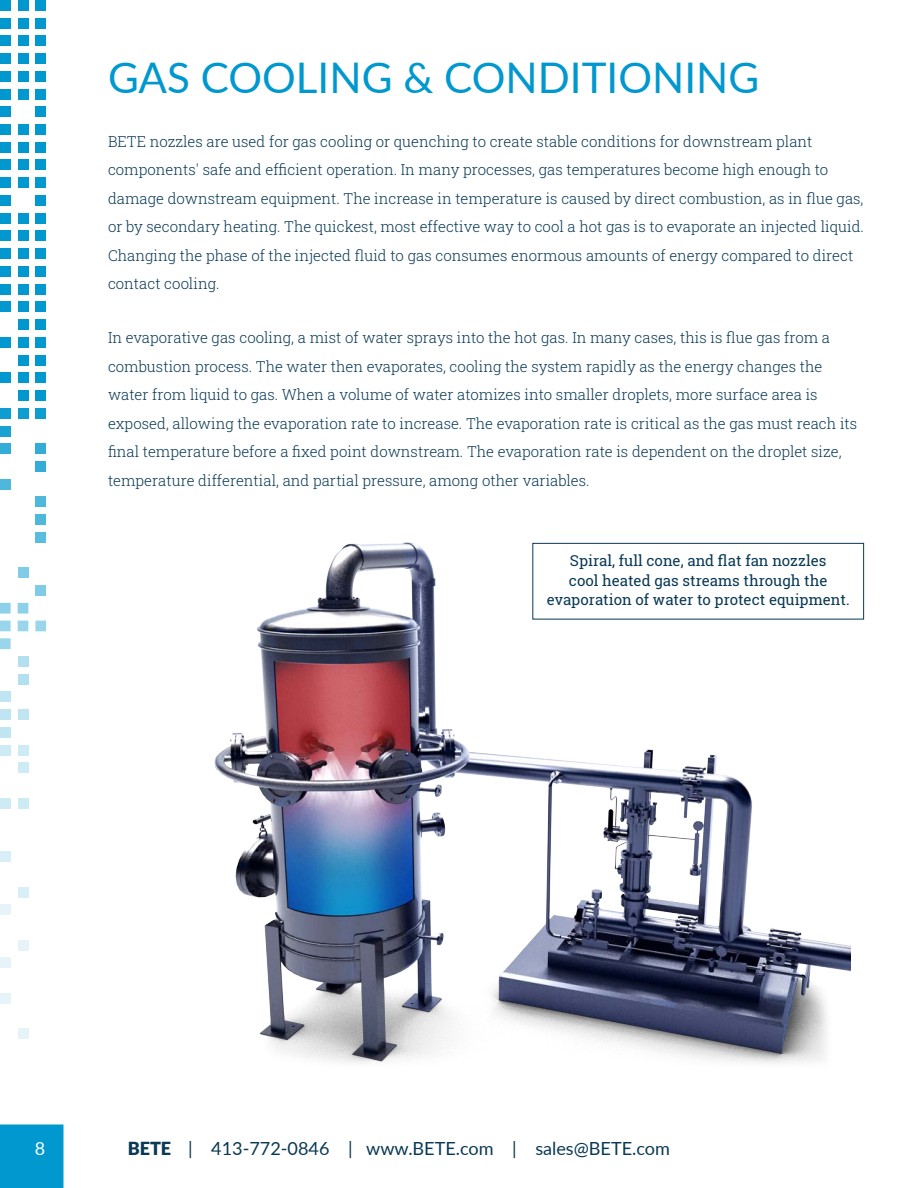
<style>
.page{position:relative;width:918px;height:1188px;background:#fff}
.page>*{position:absolute;margin:0;border:0;box-sizing:border-box;transform-origin:0 0}
.t1{font:42.15px "Lato";color:#0098ce}
.t2{font:18.15px "Lato";color:#0a3954}
.t3{font:18px "Lato";color:#fff}
.t4{font:300 15px/28.5px "Roboto Slab";color:#0a3954}
.t5{font:15px/19.5px "Roboto Slab";color:#0a3954;text-align:center}
.s1{font-weight:900;font-size:18px}
</style>
<div class="page">
<div style="left:35px;top:0;width:11px;height:11px;background:#0098ce"></div>
<div style="left:18px;top:0;width:10px;height:11px;background:#0098ce"></div>
<div style="left:0;top:0;width:11px;height:11px;background:#0098ce"></div>
<div style="left:35px;top:18px;width:11px;height:10px;background:#0098ce"></div>
<div style="left:18px;top:18px;width:10px;height:10px;background:#0098ce"></div>
<div style="left:0;top:18px;width:11px;height:10px;background:#0098ce"></div>
<div style="left:35px;top:35px;width:11px;height:11px;background:#0098ce"></div>
<div style="left:18px;top:35px;width:10px;height:11px;background:#0098ce"></div>
<div style="left:0;top:35px;width:11px;height:11px;background:#0098ce"></div>
<div style="left:35px;top:53px;width:11px;height:11px;background:#0098ce"></div>
<div style="left:18px;top:53px;width:10px;height:11px;background:#0098ce"></div>
<div style="left:0;top:53px;width:11px;height:11px;background:#0098ce"></div>
<div style="left:35px;top:71px;width:11px;height:11px;background:#0098ce"></div>
<div style="left:18px;top:71px;width:10px;height:11px;background:#0098ce"></div>
<div style="left:0;top:71px;width:11px;height:11px;background:#0098ce"></div>
<div style="left:35px;top:89px;width:11px;height:10px;background:#0098ce"></div>
<div style="left:18px;top:89px;width:10px;height:10px;background:#0098ce"></div>
<div style="left:0;top:89px;width:11px;height:10px;background:#0098ce"></div>
<div style="left:35px;top:106px;width:11px;height:11px;background:#0098ce"></div>
<div style="left:0;top:106px;width:11px;height:11px;background:#0098ce"></div>
<div style="left:35px;top:124px;width:11px;height:11px;background:#0098ce"></div>
<div style="left:18px;top:124px;width:10px;height:11px;background:#0098ce"></div>
<div style="left:0;top:124px;width:11px;height:11px;background:#0098ce"></div>
<div style="left:35px;top:142px;width:11px;height:11px;background:#0098ce"></div>
<div style="left:18px;top:142px;width:10px;height:11px;background:#0098ce"></div>
<div style="left:0;top:142px;width:11px;height:11px;background:#0098ce"></div>
<div style="left:35px;top:160px;width:11px;height:10px;background:#0098ce"></div>
<div style="left:18px;top:160px;width:10px;height:10px;background:#0098ce"></div>
<div style="left:0;top:160px;width:11px;height:10px;background:#0098ce"></div>
<div style="left:35px;top:177px;width:11px;height:11px;background:#0098ce"></div>
<div style="left:18px;top:177px;width:10px;height:11px;background:#0098ce"></div>
<div style="left:0;top:177px;width:11px;height:11px;background:#0098ce"></div>
<div style="left:35px;top:195px;width:11px;height:11px;background:#0098ce"></div>
<div style="left:0;top:195px;width:11px;height:11px;background:#0098ce"></div>
<div style="left:35px;top:213px;width:11px;height:11px;background:#0098ce"></div>
<div style="left:18px;top:213px;width:10px;height:11px;background:#0098ce"></div>
<div style="left:0;top:213px;width:11px;height:11px;background:#0098ce"></div>
<div style="left:35px;top:231px;width:11px;height:10px;background:#0098ce"></div>
<div style="left:18px;top:231px;width:10px;height:10px;background:#0098ce"></div>
<div style="left:0;top:231px;width:11px;height:10px;background:#0098ce"></div>
<div style="left:35px;top:248px;width:11px;height:11px;background:#0098ce"></div>
<div style="left:18px;top:248px;width:10px;height:11px;background:#0098ce"></div>
<div style="left:0;top:248px;width:11px;height:11px;background:#0098ce"></div>
<div style="left:35px;top:266px;width:11px;height:11px;background:#0098ce"></div>
<div style="left:18px;top:266px;width:10px;height:11px;background:#0098ce"></div>
<div style="left:0;top:266px;width:11px;height:11px;background:#0098ce"></div>
<div style="left:35px;top:284px;width:11px;height:10px;background:#0098ce"></div>
<div style="left:18px;top:284px;width:10px;height:10px;background:#0098ce"></div>
<div style="left:0;top:284px;width:11px;height:10px;background:#0098ce"></div>
<div style="left:35px;top:302px;width:11px;height:10px;background:#0098ce"></div>
<div style="left:18px;top:302px;width:10px;height:10px;background:#0098ce"></div>
<div style="left:0;top:302px;width:11px;height:10px;background:#0098ce"></div>
<div style="left:35px;top:319px;width:11px;height:11px;background:#0098ce"></div>
<div style="left:18px;top:319px;width:10px;height:11px;background:#0098ce"></div>
<div style="left:35px;top:337px;width:11px;height:11px;background:#0098ce"></div>
<div style="left:18px;top:337px;width:10px;height:11px;background:#0098ce"></div>
<div style="left:0;top:337px;width:11px;height:11px;background:#0098ce"></div>
<div style="left:35px;top:355px;width:11px;height:10px;background:#0098ce"></div>
<div style="left:18px;top:355px;width:10px;height:10px;background:#0098ce"></div>
<div style="left:35px;top:372px;width:11px;height:11px;background:#0098ce"></div>
<div style="left:18px;top:372px;width:10px;height:11px;background:#0098ce"></div>
<div style="left:0;top:372px;width:11px;height:11px;background:#0098ce"></div>
<div style="left:35px;top:390px;width:11px;height:11px;background:#0098ce"></div>
<div style="left:18px;top:390px;width:10px;height:11px;background:#0098ce"></div>
<div style="left:35px;top:408px;width:11px;height:11px;background:#0d9dd0"></div>
<div style="left:18px;top:408px;width:10px;height:11px;background:#0d9dd0"></div>
<div style="left:0;top:408px;width:11px;height:11px;background:#0d9dd0"></div>
<div style="left:0;top:426px;width:11px;height:10px;background:#1aa2d2"></div>
<div style="left:35px;top:443px;width:11px;height:11px;background:#33acd7"></div>
<div style="left:0;top:443px;width:11px;height:11px;background:#33acd7"></div>
<div style="left:35px;top:461px;width:11px;height:11px;background:#33acd7"></div>
<div style="left:0;top:479px;width:11px;height:10px;background:#4db7dc"></div>
<div style="left:35px;top:497px;width:11px;height:10px;background:#4db7dc"></div>
<div style="left:35px;top:514px;width:11px;height:11px;background:#4db7dc"></div>
<div style="left:35px;top:532px;width:11px;height:11px;background:#5abcdf"></div>
<div style="left:18px;top:567px;width:10px;height:11px;background:#80cbe6"></div>
<div style="left:35px;top:585px;width:11px;height:11px;background:#80cbe6"></div>
<div style="left:18px;top:603px;width:10px;height:11px;background:#8dd0e9"></div>
<div style="left:0;top:603px;width:11px;height:11px;background:#8dd0e9"></div>
<div style="left:35px;top:621px;width:11px;height:10px;background:#9ad6eb"></div>
<div style="left:18px;top:621px;width:10px;height:10px;background:#9ad6eb"></div>
<div style="left:0;top:621px;width:11px;height:10px;background:#9ad6eb"></div>
<div style="left:0;top:638px;width:11px;height:11px;background:#9ad6eb"></div>
<div style="left:18px;top:656px;width:10px;height:11px;background:#b3e0f0"></div>
<div style="left:18px;top:674px;width:10px;height:11px;background:#b3e0f0"></div>
<div style="left:0;top:692px;width:11px;height:10px;background:#c0e5f2"></div>
<div style="left:18px;top:709px;width:10px;height:11px;background:#c0e5f2"></div>
<div style="left:0;top:709px;width:11px;height:11px;background:#c0e5f2"></div>
<div style="left:0;top:727px;width:11px;height:11px;background:#c0e5f2"></div>
<div style="left:18px;top:745px;width:10px;height:11px;background:#cdeaf5"></div>
<div style="left:0;top:745px;width:11px;height:11px;background:#cdeaf5"></div>
<div style="left:18px;top:763px;width:10px;height:10px;background:#cdeaf5"></div>
<div style="left:18px;top:798px;width:10px;height:11px;background:#cdeaf5"></div>
<div style="left:0;top:798px;width:11px;height:11px;background:#cdeaf5"></div>
<div style="left:0;top:851px;width:11px;height:11px;background:#d9eff7"></div>
<div style="left:18px;top:887px;width:10px;height:10px;background:#d9eff7"></div>
<div style="left:0;top:904px;width:11px;height:11px;background:#e6f4fa"></div>
<div style="left:18px;top:940px;width:10px;height:11px;background:#e6f4fa"></div>
<div style="left:0;top:958px;width:11px;height:10px;background:#e6f4fa"></div>
<div style="left:0;top:993px;width:11px;height:11px;background:#e6f4fa"></div>
<div style="left:18px;top:1029px;width:10px;height:10px;background:#e6f4fa"></div>
<div style="left:0;top:1125px;width:63px;height:63px;background:#0098ce"></div>
<img style="left:214px;top:542px;width:636px;height:522px">
<svg style="left:532px;top:543px;width:332px;height:77px"></svg>
<p class="t1" style="left:108px;top:47px;width:653px">GAS COOLING &amp; CONDITIONING</p>
<p class="t4" style="left:108px;top:127px;width:757px">BETE nozzles are used for gas cooling or quenching to create stable conditions for downstream plant components' safe and efficient operation. In many processes, gas temperatures become high enough to damage downstream equipment. The increase in temperature is caused by direct combustion, as in flue gas, or by secondary heating. The quickest, most effective way to cool a hot gas is to evaporate an injected liquid.<br>Changing the phase of the injected fluid to gas consumes enormous amounts of energy compared to direct contact cooling.</p>
<p class="t4" style="left:108px;top:323px;width:751px">In evaporative gas cooling, a mist of water sprays into the hot gas. In many cases, this is flue gas from a combustion process. The water then evaporates, cooling the system rapidly as the energy changes the water from liquid to gas. When a volume of water atomizes into smaller droplets, more surface area is exposed, allowing the evaporation rate to increase. The evaporation rate is critical as the gas must reach its final temperature before a fixed point downstream. The evaporation rate is dependent on the droplet size, temperature differential, and partial pressure, among other variables.</p>
<p class="t5" style="left:547px;top:551px;width:304px">Spiral, full cone, and flat fan nozzles<br>cool heated gas streams through the evaporation of water to protect equipment.</p>
<p class="t3" style="left:35px;top:1135px;width:12px">8</p>
<p class="t2" style="left:128px;top:1135px;width:544px"><span class="s1">BETE</span> | 413-772-0846 | www.BETE.com | sales@BETE.com</p>
</div>
